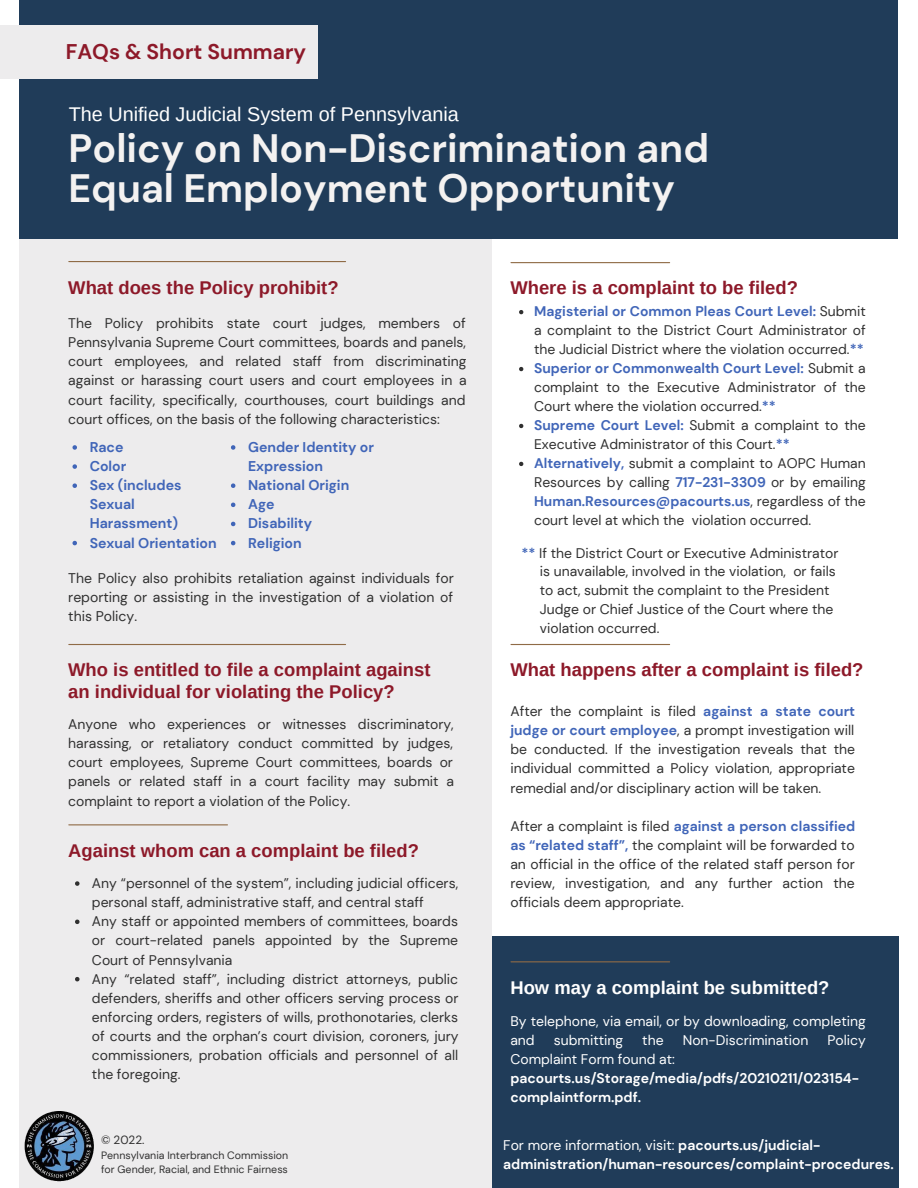
<style>
.page{position:relative;width:918px;height:1188px;background:#fff}
.page>*{position:absolute;margin:0;border:0;box-sizing:border-box;transform-origin:0 0}
.t1{font:700 39.45px/39.3px "DM Sans";color:#f4f2f1}
.t2{font:700 21.15px "DM Sans";color:#8d1929}
.t3{font:19.8px "Arimo";color:#fff}
.t4{font:700 18.45px/21.3px "Arimo";color:#8d1929}
.t5{font:700 18.45px "Arimo";color:#fff}
.t6{font:700 14.1px/19.2px "DM Sans";color:#4065b8}
.t7{font:13.95px/19.2px "DM Sans";color:#303030;text-align:justify}
.t8{font:700 13.95px/19.2px "DM Sans";color:#fff}
.t9{font:13.95px/19.2px "DM Sans";color:#fff}
.t10{font:11.85px "DM Sans";color:#303030}
.t11{font:10.65px/14.1px "DM Sans";color:#303030}
.s1{font-weight:700;color:#4065b8}
.s2{font-weight:400}
</style>
<div class="page">
<div style="left:20px;top:236px;width:472px;height:952px;background:#edeced"></div>
<div style="left:20px;top:0;width:878px;height:239px;background:#203c59"></div>
<div style="left:0;top:25px;width:318px;height:54px;background:#edeced"></div>
<hr style="left:69px;top:824px;width:158px;height:1px;background:#8f6b46">
<hr style="left:69px;top:644px;width:277px;height:1px;background:#8f6b46">
<hr style="left:511px;top:262px;width:159px;height:1px;background:#8f6b46">
<hr style="left:511px;top:644px;width:159px;height:1px;background:#8f6b46">
<div style="left:492px;top:936px;width:406px;height:252px;background:#203c59"></div>
<hr style="left:69px;top:261px;width:277px;height:1px;background:#8f6b46">
<hr style="left:511px;top:961px;width:159px;height:1px;background:#8f6b46">
<svg style="left:73px;top:445px;width:4px;height:5px"></svg>
<svg style="left:73px;top:464px;width:4px;height:5px"></svg>
<svg style="left:73px;top:483px;width:4px;height:5px"></svg>
<svg style="left:73px;top:541px;width:4px;height:4px"></svg>
<svg style="left:231px;top:445px;width:4px;height:5px"></svg>
<svg style="left:231px;top:483px;width:4px;height:5px"></svg>
<svg style="left:231px;top:503px;width:4px;height:4px"></svg>
<svg style="left:231px;top:522px;width:4px;height:4px"></svg>
<svg style="left:231px;top:541px;width:4px;height:4px"></svg>
<svg style="left:75px;top:881px;width:5px;height:5px"></svg>
<svg style="left:75px;top:920px;width:5px;height:4px"></svg>
<svg style="left:75px;top:977px;width:5px;height:4px"></svg>
<svg style="left:519px;top:310px;width:4px;height:4px"></svg>
<svg style="left:519px;top:367px;width:4px;height:4px"></svg>
<svg style="left:519px;top:424px;width:4px;height:4px"></svg>
<svg style="left:519px;top:462px;width:4px;height:4px"></svg>
<img style="left:24px;top:1111px;width:70px;height:70px">
<p class="t2" style="left:66px;top:38px;width:242px">FAQs &amp; Short Summary</p>
<p class="t3" style="left:69px;top:103px;width:392px">The Unified Judicial System of Pennsylvania</p>
<p class="t1" style="left:68px;top:129px;width:642px">Policy on Non-Discrimination and<br>Equal Employment Opportunity</p>
<p class="t4" style="left:68px;top:276px;width:272px">What does the Policy prohibit?</p>
<p class="t7" style="left:68px;top:314px;width:400px">The Policy prohibits state court judges, members of Pennsylvania Supreme Court committees, boards and panels, court employees, and related staff from discriminating against or harassing court users and court employees in a court facility, specifically, courthouses, court buildings and court offices, on the basis of the following characteristics:</p>
<p class="t6" style="left:90px;top:438px;width:35px">Race</p>
<p class="t6" style="left:90px;top:457px;width:38px">Color</p>
<p class="t6" style="left:90px;top:476px;width:93px">Sex (includes<br>Sexual<br>Harassment)</p>
<p class="t6" style="left:90px;top:533px;width:128px">Sexual Orientation</p>
<p class="t6" style="left:248px;top:438px;width:127px">Gender Identity or<br>Expression</p>
<p class="t6" style="left:248px;top:476px;width:103px">National Origin</p>
<p class="t6" style="left:248px;top:495px;width:28px">Age</p>
<p class="t6" style="left:248px;top:514px;width:66px">Disability</p>
<p class="t6" style="left:248px;top:533px;width:55px">Religion</p>
<p class="t7" style="left:68px;top:568px;width:387px">The Policy also prohibits retaliation against individuals for reporting or assisting in the investigation of a violation of this Policy.</p>
<p class="t4" style="left:68px;top:659px;width:364px">Who is entitled to file a complaint against an individual for violating the Policy?</p>
<p class="t7" style="left:68px;top:715px;width:387px">Anyone who experiences or witnesses discriminatory, harassing, or retaliatory conduct committed by judges, court employees, Supreme Court committees, boards or panels or related staff in a court facility may submit a complaint to report a violation of the Policy.</p>
<p class="t4" style="left:68px;top:840px;width:352px">Against whom can a complaint be filed?</p>
<p class="t7" style="left:92px;top:874px;width:368px">Any “personnel of the system”, including judicial officers, personal staff, administrative staff, and central staff</p>
<p class="t7" style="left:92px;top:912px;width:368px">Any staff or appointed members of committees, boards or court-related panels appointed by the Supreme Court of Pennsylvania</p>
<p class="t7" style="left:92px;top:969px;width:368px">Any “related staff”, including district attorneys, public defenders, sheriffs and other officers serving process or enforcing orders, registers of wills, prothonotaries, clerks of courts and the orphan’s court division, coroners, jury commissioners, probation officials and personnel of all the foregoing.</p>
<p class="t10" style="left:101px;top:1132px;width:45px">© 2022.</p>
<p class="t11" style="left:101px;top:1148px;width:189px">Pennsylvania Interbranch Commission for Gender, Racial, and Ethnic Fairness</p>
<p class="t4" style="left:510px;top:276px;width:289px">Where is a complaint to be filed?</p>
<p class="t7" style="left:534px;top:302px;width:333px"><span class="s1">Magisterial or Common Pleas Court Level:</span> Submit a complaint to the District Court Administrator of the Judicial District where the violation occurred.<span class="s1">**</span></p>
<p class="t7" style="left:534px;top:359px;width:333px"><span class="s1">Superior or Commonwealth Court Level:</span> Submit a complaint to the Executive Administrator of the Court where the violation occurred.<span class="s1">**</span></p>
<p class="t7" style="left:534px;top:416px;width:333px"><span class="s1">Supreme Court Level:</span> Submit a complaint to the<br>Executive Administrator of this Court.<span class="s1">**</span></p>
<p class="t7" style="left:534px;top:454px;width:333px"><span class="s1">Alternatively,</span> submit a complaint to AOPC Human Resources by calling <span class="s1">717-231-3309</span> or by emailing <span class="s1">Human.Resources@pacourts.us</span>, regardless of the court level at which the violation occurred.</p>
<p class="t7" style="left:521px;top:543px;width:318px"><span class="s1">**</span> If the District Court or Executive Administrator</p>
<p class="t7" style="left:540px;top:562px;width:297px">is unavailable, involved in the violation, or fails</p>
<p class="t7" style="left:540px;top:581px;width:291px">to act, submit the complaint to the President</p>
<p class="t7" style="left:540px;top:600px;width:295px">Judge or Chief Justice of the Court where the</p>
<p class="t7" style="left:540px;top:619px;width:121px">violation occurred.</p>
<p class="t4" style="left:510px;top:659px;width:355px">What happens after a complaint is filed?</p>
<p class="t7" style="left:510px;top:702px;width:346px">After the complaint is filed <span class="s1">against a state court judge or court employee</span>, a prompt investigation will be conducted. If the investigation reveals that the individual committed a Policy violation, appropriate remedial and/or disciplinary action will be taken.</p>
<p class="t7" style="left:510px;top:816px;width:346px">After a complaint is filed <span class="s1">against a person classified as “related staff”,</span> the complaint will be forwarded to an official in the office of the related staff person for review, investigation, and any further action the officials deem appropriate.</p>
<p class="t5" style="left:510px;top:977px;width:321px">How may a complaint be submitted?</p>
<p class="t9" style="left:510px;top:1011px;width:357px">By telephone, via email, or by downloading, completing and</p>
<p class="t9" style="left:554px;top:1030px;width:71px">submitting</p>
<p class="t9" style="left:642px;top:1030px;width:23px">the</p>
<p class="t9" style="left:683px;top:1030px;width:127px">Non-Discrimination</p>
<p class="t9" style="left:828px;top:1030px;width:40px">Policy</p>
<p class="t9" style="left:510px;top:1050px;width:166px">Complaint Form found at:</p>
<p class="t8" style="left:510px;top:1069px;width:350px">pacourts.us/Storage/media/pdfs/20210211/023154- complaintform.pdf.</p>
<p class="t8" style="left:503px;top:1135px;width:392px"><span class="s2">For more information, visit:</span> pacourts.us/judicial&shy;administration/human-resources/complaint-procedures.</p>
</div>
